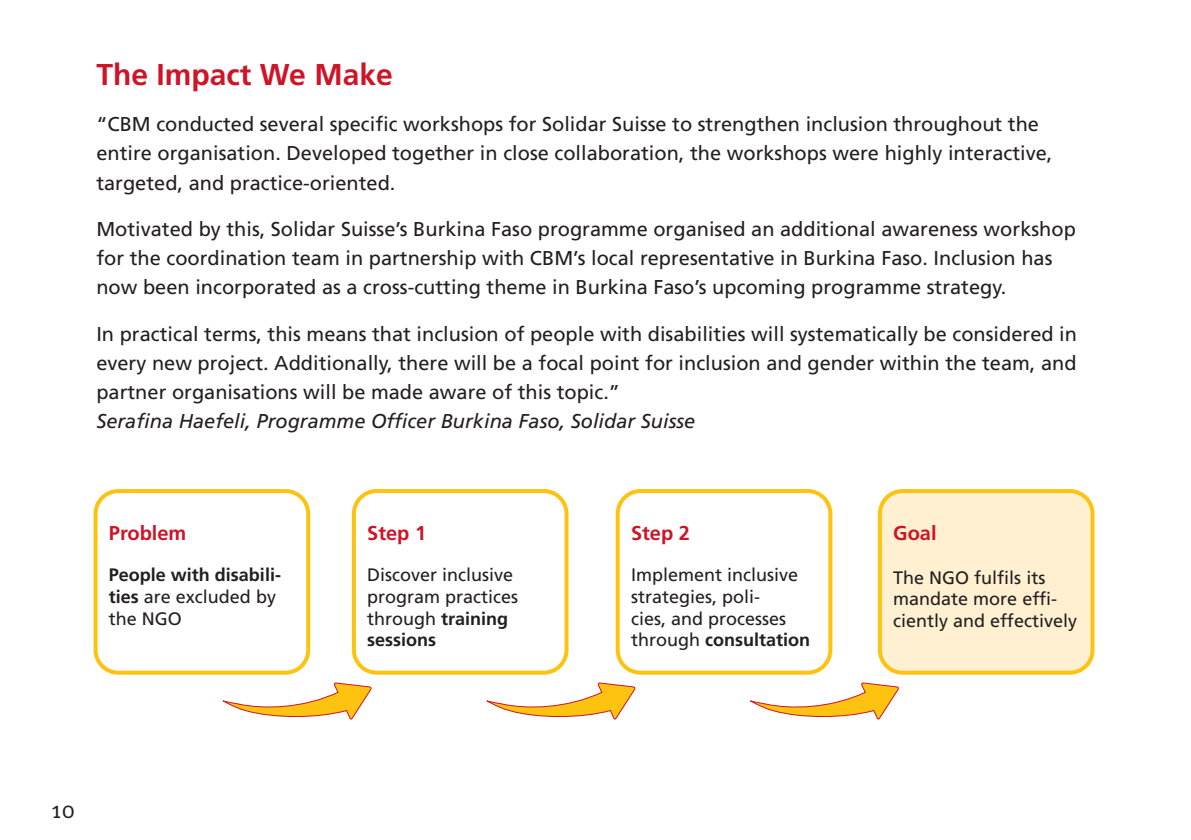
<style>
.page{position:relative;width:1191px;height:840px;background:#fff}
.page>*{position:absolute;margin:0;border:0;box-sizing:border-box;transform-origin:0 0}
.t1{font:700 30px "Frutiger LT Com";color:#cd1527}
.t2{font:24px "Meta Pro";color:#231f20}
.t3{font:20px/29.2px "Frutiger LT Com";color:#231f20}
.t4{font:italic 20px "Frutiger LT Com";color:#231f20}
.t5{font:700 20px "Frutiger LT Com";color:#cd1527}
.t6{font:18px/21.6px "Frutiger LT Com";color:#231f20}
.t7{font:700 18px/21.6px "Frutiger LT Com";color:#231f20}
.s1{font-weight:400}
.s2{font-weight:700}
</style>
<div class="page">
<div style="left:879px;top:491px;width:213px;height:181px;background:#fef0d0;border-radius:23px"></div>
<div style="left:878px;top:489px;width:216px;height:185px;border:4px solid #fec210;border-radius:23px"></div>
<div style="left:615px;top:489px;width:217px;height:185px;border:4px solid #fec210;border-radius:23px"></div>
<div style="left:352px;top:489px;width:216px;height:185px;border:4px solid #fec210;border-radius:23px"></div>
<div style="left:94px;top:489px;width:216px;height:185px;border:4px solid #fec210;border-radius:23px"></div>
<svg style="left:222px;top:682px;width:150px;height:38px"></svg>
<svg style="left:486px;top:682px;width:150px;height:38px"></svg>
<svg style="left:750px;top:682px;width:149px;height:38px"></svg>
<h2 class="t1" style="left:96px;top:57px;width:298px">The Impact We Make</h2>
<p class="t3" style="left:96px;top:110px;width:957px">“CBM conducted several specific workshops for Solidar Suisse to strengthen inclusion throughout the entire organisation. Developed together in close collaboration, the workshops were highly interactive, targeted, and practice-oriented.</p>
<p class="t3" style="left:96px;top:214px;width:981px">Motivated by this, Solidar Suisse’s Burkina Faso programme organised an additional awareness workshop for the coordination team in partnership with CBM’s local representative in Burkina Faso. Inclusion has now been incorporated as a cross-cutting theme in Burkina Faso’s upcoming programme strategy.</p>
<p class="t3" style="left:96px;top:319px;width:982px;text-align:justify">In practical terms, this means that inclusion of people with disabilities will systematically be considered in every new project. Additionally, there will be a focal point for inclusion and gender within the team, and partner organisations will be made aware of this topic.”</p>
<p class="t4" style="left:96px;top:409px;width:600px">Serafina Haefeli, Programme Officer Burkina Faso, Solidar Suisse</p>
<p class="t5" style="left:109px;top:521px;width:79px">Problem</p>
<p class="t7" style="left:109px;top:564px;width:174px">People with disabili&shy;ties <span class="s1">are excluded by the NGO</span></p>
<p class="t5" style="left:367px;top:521px;width:60px">Step 1</p>
<p class="t6" style="left:367px;top:564px;width:153px">Discover inclusive program practices through <span class="s2">training sessions</span></p>
<p class="t5" style="left:631px;top:521px;width:60px">Step 2</p>
<p class="t6" style="left:631px;top:564px;width:180px">Implement inclusive strategies, poli-<br>cies, and processes through <span class="s2">consultation</span></p>
<p class="t5" style="left:893px;top:521px;width:45px">Goal</p>
<p class="t6" style="left:893px;top:566px;width:185px">The NGO fulfils its mandate more effi&shy;ciently and effectively</p>
<p class="t2" style="left:51px;top:794px;width:26px">10</p>
</div>
